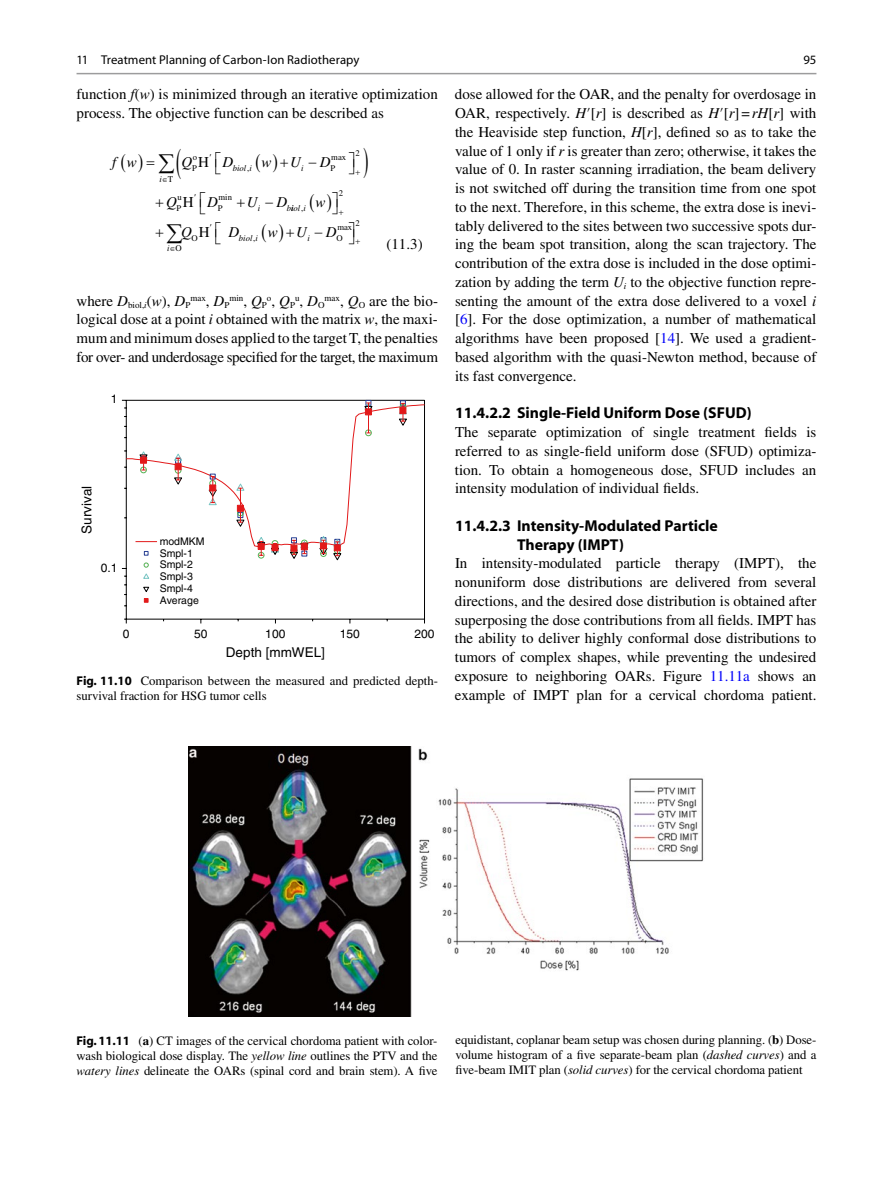
<style>
.page{position:relative;width:893px;height:1187px;background:#fff}
.page>*{position:absolute;margin:0;border:0;box-sizing:border-box;transform-origin:0 0}
.t1{font:700 15.75px/18.8px "Myriad";color:#000}
.t2{font:15px/18.8px "Times";color:#000;text-align:justify}
.t3{font:italic 15px "Times";color:#000}
.t4{font:13.5px "Helvetica";color:#000}
.t5{font:12.75px/15px "Times";letter-spacing:-.005em;color:#000;text-align:justify}
.t6{font:12.75px "Myriad";letter-spacing:.005em;color:#000}
.t7{font:12px "Helvetica";color:#000}
.t8{font:10.5px/11.7px "Helvetica";color:#000}
.t9{font:9px "Times";color:#000}
.t10{font:8.7px "Times";color:#000}
.t11{font:italic 8.7px "Times";letter-spacing:-.005em;color:#000}
.s1{font-style:italic}
.s2{font-style:normal}
.s3{font-size:15px}
.s4{font-style:italic;font-size:15px}
.s5{font-family:"Myriad";font-weight:700}
.s6{font-family:"STIX General"}
.s7{color:#0000fa}
.s8{font-weight:700}
</style>
<div class="page">
<hr style="left:126px;top:618px;width:298px;height:1px;background:#000">
<hr style="left:126px;top:400px;width:298px;height:1px;background:#000">
<hr style="left:126px;top:400px;width:1px;height:219px;background:#000">
<hr style="left:424px;top:400px;width:1px;height:219px;background:#000">
<svg style="left:125px;top:404px;width:300px;height:143px"></svg>
<svg style="left:135px;top:400px;width:272px;height:167px"></svg>
<svg style="left:143px;top:573px;width:7px;height:6px"></svg>
<svg style="left:143px;top:586px;width:6px;height:6px"></svg>
<svg style="left:144px;top:598px;width:4px;height:4px"></svg>
<img style="left:189px;top:746px;width:515px;height:270px">
<hr style="left:77px;top:73px;width:739px;height:1px;background:#9c9c9d">
<p class="t6" style="left:77px;top:54px;width:284px">11 Treatment Planning of Carbon-Ion Radiotherapy</p>
<p class="t2" style="left:77px;top:85px;width:363px">function <span class="s1">f</span>(<span class="s1">w</span>) is minimized through an iterative optimization process. The objective function can be described as</p>
<p class="t3" style="left:112px;top:154px;width:26px">f w</p>
<p class="t3" style="left:181px;top:154px;width:29px">Q <span class="s2">H</span></p>
<p class="t3" style="left:222px;top:154px;width:12px">D</p>
<p class="t3" style="left:262px;top:154px;width:41px">w U</p>
<p class="t3" style="left:320px;top:154px;width:12px">D</p>
<p class="t3" style="left:166px;top:194px;width:29px">Q <span class="s2">H</span></p>
<p class="t3" style="left:207px;top:194px;width:12px">D</p>
<p class="t3" style="left:247px;top:194px;width:12px">U</p>
<p class="t3" style="left:276px;top:194px;width:12px">D</p>
<p class="t10" style="left:355px;top:148px;width:6px">2</p>
<p class="t10" style="left:193px;top:152px;width:6px">o</p>
<p class="t10" style="left:331px;top:152px;width:16px">max</p>
<p class="t11" style="left:233px;top:163px;width:20px">biol i</p>
<p class="t11" style="left:301px;top:163px;width:4px">i</p>
<p class="t11" style="left:258px;top:203px;width:4px">i</p>
<p class="t10" style="left:192px;top:163px;width:6px">P</p>
<p class="t10" style="left:330px;top:163px;width:6px">P</p>
<p class="t10" style="left:247px;top:163px;width:4px">,</p>
<p class="t10" style="left:168px;top:174px;width:7px">T</p>
<p class="t11" style="left:159px;top:174px;width:4px">i</p>
<p class="t10" style="left:339px;top:188px;width:6px">2</p>
<p class="t10" style="left:219px;top:193px;width:15px">min</p>
<p class="t10" style="left:178px;top:193px;width:6px">u</p>
<p class="t3" style="left:316px;top:194px;width:12px">w</p>
<p class="t10" style="left:218px;top:203px;width:6px">P</p>
<p class="t11" style="left:287px;top:203px;width:20px">biol<span class="s2">,</span>i</p>
<p class="t10" style="left:177px;top:203px;width:6px">P</p>
<p class="t10" style="left:355px;top:218px;width:6px">2</p>
<p class="t10" style="left:337px;top:222px;width:16px">max</p>
<p class="t3" style="left:181px;top:223px;width:12px">Q</p>
<p class="t3" style="left:229px;top:223px;width:12px">D</p>
<p class="t3" style="left:268px;top:223px;width:41px">w U</p>
<p class="t3" style="left:326px;top:223px;width:12px">D</p>
<p class="t2" style="left:199px;top:222px;width:12px">H</p>
<p class="t11" style="left:239px;top:233px;width:20px">biol<span class="s2">,</span>i</p>
<p class="t10" style="left:192px;top:233px;width:8px">O</p>
<p class="t10" style="left:336px;top:233px;width:8px">O</p>
<p class="t11" style="left:307px;top:233px;width:4px">i</p>
<p class="t10" style="left:175px;top:243px;width:8px">O</p>
<p class="t11" style="left:167px;top:244px;width:4px">i</p>
<p class="t2" style="left:386px;top:234px;width:38px">(11.3)</p>
<p class="t2" style="left:77px;top:291px;width:115px">where <span class="s1">D</span><sub>biol,</sub><sub>i</sub>(<span class="s1">w</span>), <span class="s1">D</span><sub>P</sub></p>
<p class="t9" style="left:190px;top:292px;width:78px">max<span class="s3">,</span> <span class="s4">D</span>Pmin<span class="s3">,</span> <span class="s4">Q</span>P</p>
<p class="t9" style="left:267px;top:296px;width:59px">o<span class="s3">,</span> <span class="s4">Q</span>Pu<span class="s3">,</span> <span class="s4">D</span>O</p>
<p class="t2" style="left:77px;top:291px;width:363px;text-indent:248px"><sup>max</sup>, <span class="s1">Q</span><sub>O</sub> are the bio&shy;logical dose at a point <span class="s1">i</span> obtained with the matrix <span class="s1">w</span>, the maxi&shy;mum and minimum doses applied to the target T, the penalties for over- and underdosage specified for the target, the maximum</p>
<p class="t7" style="left:111px;top:392px;width:8px">1</p>
<p class="t4" style="left:79px;top:533px;width:49px;rotate:-90deg">Survival</p>
<p class="t7" style="left:101px;top:560px;width:18px">0.1</p>
<p class="t8" style="left:160px;top:535px;width:46px">modMKM<br>Smpl-1<br>Smpl-2<br>Smpl-3<br>Smpl-4<br>Average</p>
<p class="t7" style="left:123px;top:626px;width:8px">0</p>
<p class="t7" style="left:194px;top:626px;width:15px">50</p>
<p class="t7" style="left:265px;top:626px;width:22px">100</p>
<p class="t7" style="left:340px;top:626px;width:22px">150</p>
<p class="t7" style="left:414px;top:626px;width:22px">200</p>
<p class="t4" style="left:226px;top:644px;width:101px">Depth [mmWEL]</p>
<p class="t5" style="left:77px;top:672px;width:363px"><span class="s5">Fig. 11.10</span> Comparison between the measured and predicted depth&shy;survival fraction for HSG tumor cells</p>
<p class="t6" style="left:803px;top:54px;width:14px">95</p>
<p class="t2" style="left:455px;top:85px;width:363px">dose allowed for the OAR, and the penalty for -overdosage in OAR, respectively. <span class="s1">H</span><span class="s6">′</span>[<span class="s1">r</span>] is described as <span class="s1">H</span><span class="s6">′</span>[<span class="s1">r</span>]=<span class="s1">rH</span>[<span class="s1">r</span>] with the Heaviside step function, <span class="s1">H</span>[<span class="s1">r</span>], defined so as to take the value of 1 only if <span class="s1">r</span> is greater than zero; otherwise, it takes the value of 0. In raster scanning irradiation, the beam delivery is not switched off during the transition time from one spot to the next. Therefore, in this scheme, the extra dose is inevi&shy;tably delivered to the sites between two successive spots dur&shy;ing the beam spot transition, along the scan trajectory. The contribution of the extra dose is included in the dose optimi&shy;zation by adding the term <span class="s1">U</span><sub>i</sub> to the objective function repre&shy;senting the amount of the extra dose delivered to a voxel <span class="s1">i </span>[<span class="s7">6</span>]. For the dose optimization, a number of mathematical algorithms have been proposed [<span class="s7">14</span>]. We used a gradient&shy;based algorithm with the quasi-Newton method, because of its fast convergence.</p>
<p class="t1" style="left:455px;top:404px;width:298px">11.4.2.2 Single-Field Uniform Dose (SFUD)</p>
<p class="t2" style="left:455px;top:422px;width:363px">The separate optimization of single treatment fields is referred to as single-field uniform dose (SFUD) optimiza&shy;tion. To obtain a homogeneous dose, SFUD includes an intensity modulation of individual fields.</p>
<p class="t1" style="left:517px;top:516px;width:202px;text-indent:-62px">11.4.2.3 Intensity-Modulated Particle<br>Therapy (IMPT)</p>
<p class="t2" style="left:455px;top:554px;width:363px">In intensity-modulated particle therapy (IMPT), the nonuniform dose distributions are delivered from several directions, and the desired dose distribution is obtained after superposing the dose contributions from all fields. IMPT has the ability to deliver highly conformal dose distributions to tumors of complex shapes, while preventing the undesired exposure to neighboring OARs. Figure <span class="s7">11.11a</span> shows an example of IMPT plan for a cervical chordoma patient.</p>
<p class="t5" style="left:77px;top:1032px;width:362px"><span class="s5">Fig. 11.11</span> (<span class="s8">a</span>) CT images of the cervical chordoma patient with color&shy;wash biological dose display. The <span class="s1">yellow line</span> outlines the PTV and the <span class="s1">watery lines</span> delineate the OARs (spinal cord and brain stem). A five</p>
<p class="t5" style="left:455px;top:1032px;width:362px">equidistant, coplanar beam setup was chosen during planning. (<span class="s8">b</span>) Dose&shy;volume histogram of a five separate-beam plan (<span class="s1">dashed curves</span>) and a five-beam IMIT plan (<span class="s1">solid curves</span>) for the cervical chordoma patient</p>
</div>
